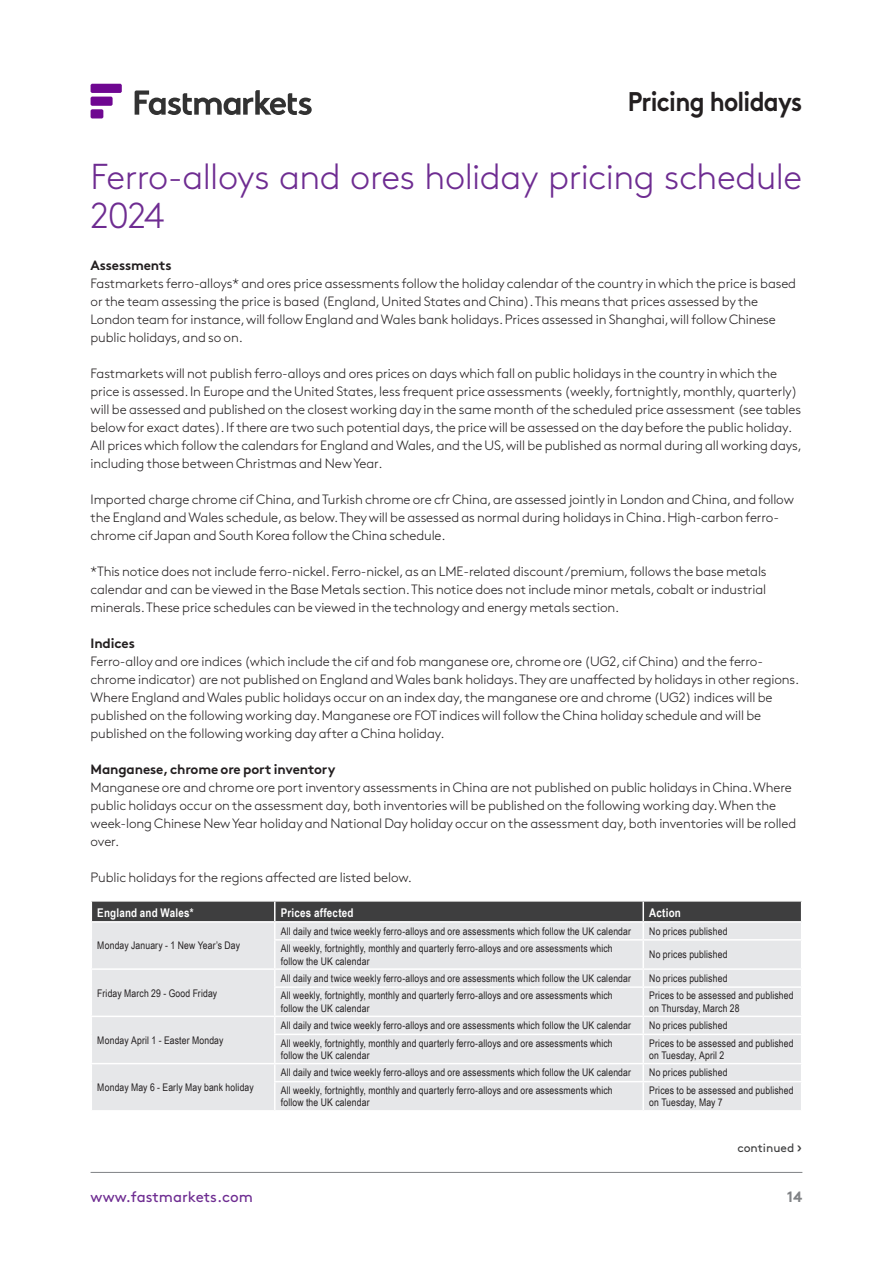
<style>
.page{position:relative;width:893px;height:1263px;background:#fff}
.page>*{position:absolute;margin:0;border:0;box-sizing:border-box;transform-origin:0 0}
.Head_light{font:300 36px/39px "Brown Std";letter-spacing:-.015em;color:#6e2c91}
.t1{font:700 27px "Brown Std";letter-spacing:-.03em;color:#231f20;scale:.9 1}
.t2{font:15px "Brown Std";color:#6e2c91}
.t3{font:700 15px "Brown Std";color:#808285}
.Bodytext{font:300 13.5px/18px "Brown Std";letter-spacing:-.01em;color:#231f20}
.Bodytext-2{font:700 13.5px "Brown Std";letter-spacing:-.01em;color:#231f20}
.Body_copy_1{font:700 12px "Arial Narrow";letter-spacing:.015em;color:#fff}
._05_Weblink_MB{font:12px "Brown Std";color:#3e3e3f}
.Body_copy_1-2{font:10.5px/12.6px "Arial Narrow";letter-spacing:.015em;color:#231f20}
.s1{font-size:15px}
</style>
<div class="page">
<svg style="left:91px;top:84px;width:31px;height:34px"></svg>
<svg style="left:135px;top:90px;width:177px;height:25px"></svg>
<hr style="left:91px;top:1172px;width:711px;height:1px;background:#808285">
<svg style="left:91px;top:901px;width:711px;height:209px;background:#d7d8da"></svg>
<h2 class="t1" style="left:628px;top:85px;width:196px">Pricing holidays</h2>
<p class="Head_light" style="left:91px;top:158px;width:713px">Ferro-alloys and ores holiday pricing schedule<br>2024</p>
<p class="Bodytext-2" style="left:91px;top:257px;width:83px">Assessments</p>
<p class="Bodytext" style="left:91px;top:275px;width:707px">Fastmarkets ferro-alloys* and ores price assessments follow the holiday calendar of the country in which the price is based or the team assessing the price is based (England, United States and China). This means that prices assessed by the London team for instance, will follow England and Wales bank holidays. Prices assessed in Shanghai, will follow Chinese public holidays, and so on.</p>
<p class="Bodytext" style="left:91px;top:365px;width:713px">Fastmarkets will not publish ferro-alloys and ores prices on days which fall on public holidays in the country in which the price is assessed. In Europe and the United States, less frequent price assessments (weekly, fortnightly, monthly, quarterly) will be assessed and published on the closest working day in the same month of the scheduled price assessment (see tables below for exact dates). If there are two such potential days, the price will be assessed on the day before the public holiday.<br>All prices which follow the calendars for England and Wales, and the US, will be published as normal during all working days, including those between Christmas and New Year.</p>
<p class="Bodytext" style="left:91px;top:491px;width:705px">Imported charge chrome cif China, and Turkish chrome ore cfr China, are assessed jointly in London and China, and follow the England and Wales schedule, as below. They will be assessed as normal during holidays in China. High-carbon ferro&shy;chrome cif Japan and South Korea follow the China schedule.</p>
<p class="Bodytext" style="left:91px;top:563px;width:678px;text-align:justify">*This notice does not include ferro-nickel. Ferro-nickel, as an LME-related discount/premium, follows the base metals calendar and can be viewed in the Base Metals section. This notice does not include minor metals, cobalt or industrial minerals. These price schedules can be viewed in the technology and energy metals section.</p>
<p class="Bodytext-2" style="left:91px;top:635px;width:46px">Indices</p>
<p class="Bodytext" style="left:91px;top:653px;width:710px">Ferro-alloy and ore indices (which include the cif and fob manganese ore, chrome ore (UG2, cif China) and the ferro&shy;chrome indicator) are not published on England and Wales bank holidays. They are unaffected by holidays in other regions.<br>Where England and Wales public holidays occur on an index day, the manganese ore and chrome (UG2) indices will be published on the following working day. Manganese ore FOT indices will follow the China holiday schedule and will be published on the following working day after a China holiday.</p>
<p class="Bodytext-2" style="left:91px;top:761px;width:246px">Manganese, chrome ore port inventory</p>
<p class="Bodytext" style="left:91px;top:779px;width:707px">Manganese ore and chrome ore port inventory assessments in China are not published on public holidays in China. Where public holidays occur on the assessment day, both inventories will be published on the following working day. When the week-long Chinese New Year holiday and National Day holiday occur on the assessment day, both inventories will be rolled over.</p>
<p class="Bodytext" style="left:91px;top:869px;width:323px">Public holidays for the regions affected are listed below.</p>
<p class="Body_copy_1" style="left:97px;top:904px;width:98px">England and Wales*</p>
<p class="Body_copy_1" style="left:281px;top:904px;width:74px">Prices affected</p>
<p class="Body_copy_1" style="left:649px;top:904px;width:33px">Action</p>
<p class="Body_copy_1-2" style="left:97px;top:939px;width:144px">Monday January - 1 New Year’s Day</p>
<p class="Body_copy_1-2" style="left:281px;top:924px;width:352px">All daily and twice weekly ferro-alloys and ore assessments which follow the UK calendar</p>
<p class="Body_copy_1-2" style="left:649px;top:924px;width:80px">No prices published</p>
<p class="Body_copy_1-2" style="left:281px;top:942px;width:333px">All weekly, fortnightly, monthly and quarterly ferro-alloys and ore assessments which follow the UK calendar</p>
<p class="Body_copy_1-2" style="left:649px;top:948px;width:80px">No prices published</p>
<p class="Body_copy_1-2" style="left:97px;top:986px;width:121px">Friday March 29 - Good Friday</p>
<p class="Body_copy_1-2" style="left:97px;top:1033px;width:128px">Monday April 1 - Easter Monday</p>
<p class="Body_copy_1-2" style="left:97px;top:1081px;width:158px">Monday May 6 - Early May bank holiday</p>
<p class="Body_copy_1-2" style="left:281px;top:971px;width:352px">All daily and twice weekly ferro-alloys and ore assessments which follow the UK calendar</p>
<p class="Body_copy_1-2" style="left:649px;top:971px;width:80px">No prices published</p>
<p class="Body_copy_1-2" style="left:281px;top:989px;width:333px">All weekly, fortnightly, monthly and quarterly ferro-alloys and ore assessments which follow the UK calendar</p>
<p class="Body_copy_1-2" style="left:649px;top:989px;width:146px">Prices to be assessed and published on Thursday, March 28</p>
<p class="Body_copy_1-2" style="left:281px;top:1019px;width:352px">All daily and twice weekly ferro-alloys and ore assessments which follow the UK calendar</p>
<p class="Body_copy_1-2" style="left:649px;top:1019px;width:80px">No prices published</p>
<p class="Body_copy_1-2" style="left:281px;top:1036px;width:333px">All weekly, fortnightly, monthly and quarterly ferro-alloys and ore assessments which follow the UK calendar</p>
<p class="Body_copy_1-2" style="left:649px;top:1036px;width:146px">Prices to be assessed and published on Tuesday, April 2</p>
<p class="Body_copy_1-2" style="left:281px;top:1066px;width:352px">All daily and twice weekly ferro-alloys and ore assessments which follow the UK calendar</p>
<p class="Body_copy_1-2" style="left:649px;top:1066px;width:80px">No prices published</p>
<p class="Body_copy_1-2" style="left:281px;top:1083px;width:333px">All weekly, fortnightly, monthly and quarterly ferro-alloys and ore assessments which follow the UK calendar</p>
<p class="Body_copy_1-2" style="left:649px;top:1083px;width:146px">Prices to be assessed and published on Tuesday, May 7</p>
<p class="_05_Weblink_MB" style="left:737px;top:1141px;width:67px">continued <span class="s1">›</span></p>
<p class="t2" style="left:91px;top:1188px;width:164px">www.fastmarkets.com</p>
<p class="t3" style="left:787px;top:1187px;width:17px">14</p>
</div>
